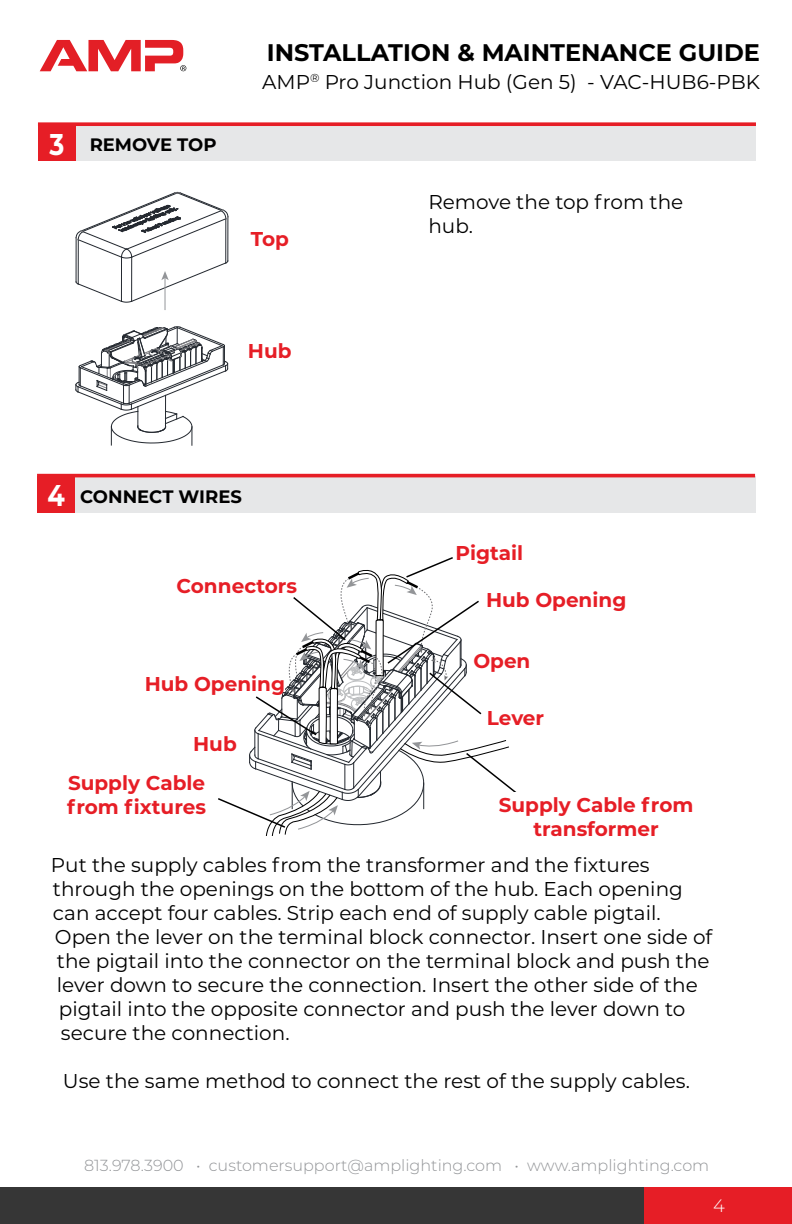
<style>
.page{position:relative;width:792px;height:1224px;background:#fff}
.page>*{position:absolute;margin:0;border:0;box-sizing:border-box;transform-origin:0 0}
.t1{font:700 24px "Montserrat";color:#000}
.t2{font:20px/24px "Montserrat";color:#000}
.t3{font:700 20px/24px "Montserrat";color:#e61e26;text-align:center}
.t4{font:700 18px "Montserrat";color:#000}
.t5{font:300 18px "Montserrat";color:#fff}
.t6{font:300 16px "Montserrat";color:#939598}
.s1{font-size:30px;color:#fff}
</style>
<div class="page">
<div style="left:45px;top:124px;width:711px;height:37px;background:#e6e7e8"></div>
<div style="left:38px;top:124px;width:37px;height:37px;background:#e61e26"></div>
<div style="left:38px;top:122px;width:718px;height:4px;border:2px solid #e61e26"></div>
<div style="left:44px;top:476px;width:711px;height:36px;background:#e6e7e8"></div>
<div style="left:37px;top:476px;width:38px;height:36px;background:#e61e26"></div>
<div style="left:37px;top:474px;width:718px;height:3px;border:2px solid #e61e26"></div>
<svg style="left:40px;top:40px;width:146px;height:31px"></svg>
<div style="left:1px;top:1188px;width:644px;height:36px;background:#363636"></div>
<div style="left:645px;top:1188px;width:147px;height:36px;background:#e61e26"></div>
<svg style="left:75px;top:326px;width:154px;height:119px"></svg>
<hr style="left:165px;top:278px;width:1px;height:32px;background:#939598">
<svg style="left:75px;top:191px;width:154px;height:112px"></svg>
<svg style="left:218px;top:557px;width:299px;height:278px"></svg>
<div style="left:177px;top:573px;width:120px;height:20px;background:#fff"></div>
<div style="left:145px;top:672px;width:140px;height:19px;background:#fff"></div>
<div style="left:455px;top:539px;width:68px;height:22px;background:#fff"></div>
<div style="left:486px;top:587px;width:140px;height:20px;background:#fff"></div>
<div style="left:472px;top:649px;width:59px;height:19px;background:#fff"></div>
<div style="left:486px;top:706px;width:59px;height:19px;background:#fff"></div>
<div style="left:468px;top:792px;width:256px;height:44px;background:#fff"></div>
<div style="left:193px;top:731px;width:44px;height:20px;background:#fff"></div>
<p class="t4" style="left:50px;top:132px;width:169px"><span class="s1">3</span> REMOVE TOP</p>
<p class="t1" style="left:267px;top:36px;width:495px">INSTALLATION &amp; MAINTENANCE GUIDE</p>
<p class="t2" style="left:262px;top:69px;width:499px">AMP<sup>®</sup> Pro Junction Hub (Gen 5) - VAC-HUB6-PBK</p>
<p class="t3" style="left:251px;top:226px;width:40px">Top</p>
<p class="t2" style="left:428px;top:190px;width:256px">Remove the top from the hub.</p>
<p class="t3" style="left:248px;top:338px;width:45px">Hub</p>
<p class="t4" style="left:47px;top:484px;width:196px"><span class="s1">4</span> CONNECT WIRES</p>
<p class="t3" style="left:177px;top:573px;width:122px">Connectors</p>
<p class="t3" style="left:145px;top:671px;width:142px">Hub Opening</p>
<p class="t3" style="left:68px;top:723px;width:170px;line-height:39.6px;text-align:left;text-indent:125px">Hub<br>Supply Cable</p>
<p class="t3" style="left:67px;top:794px;width:140px">from fixtures</p>
<p class="t3" style="left:456px;top:539px;width:69px">Pigtail</p>
<p class="t3" style="left:486px;top:586px;width:142px">Hub Opening</p>
<p class="t3" style="left:473px;top:648px;width:59px">Open</p>
<p class="t3" style="left:487px;top:705px;width:59px">Lever</p>
<p class="t3" style="left:499px;top:792px;width:196px">Supply Cable from transformer</p>
<p class="t2" style="left:51px;top:852px;width:600px">Put the supply cables from the transformer and the fixtures</p>
<p class="t2" style="left:53px;top:876px;width:632px">through the openings on the bottom of the hub. Each opening</p>
<p class="t2" style="left:53px;top:900px;width:609px">can accept four cables. Strip each end of supply cable pigtail.</p>
<p class="t2" style="left:55px;top:924px;width:659px">Open the lever on the terminal block connector. Insert one side of</p>
<p class="t2" style="left:57px;top:948px;width:654px">the pigtail into the connector on the terminal block and push the</p>
<p class="t2" style="left:57px;top:972px;width:642px">lever down to secure the connection. Insert the other side of the</p>
<p class="t2" style="left:59px;top:996px;width:628px">pigtail into the opposite connector and push the lever down to</p>
<p class="t2" style="left:61px;top:1020px;width:230px">secure the connection.</p>
<p class="t2" style="left:63px;top:1068px;width:629px">Use the same method to connect the rest of the supply cables.</p>
<p class="t6" style="left:84px;top:1155px;width:627px">813.978.3900 • customersupport@amplighting.com • www.amplighting.com</p>
<p class="t5" style="left:713px;top:1193px;width:13px">4</p>
</div>
